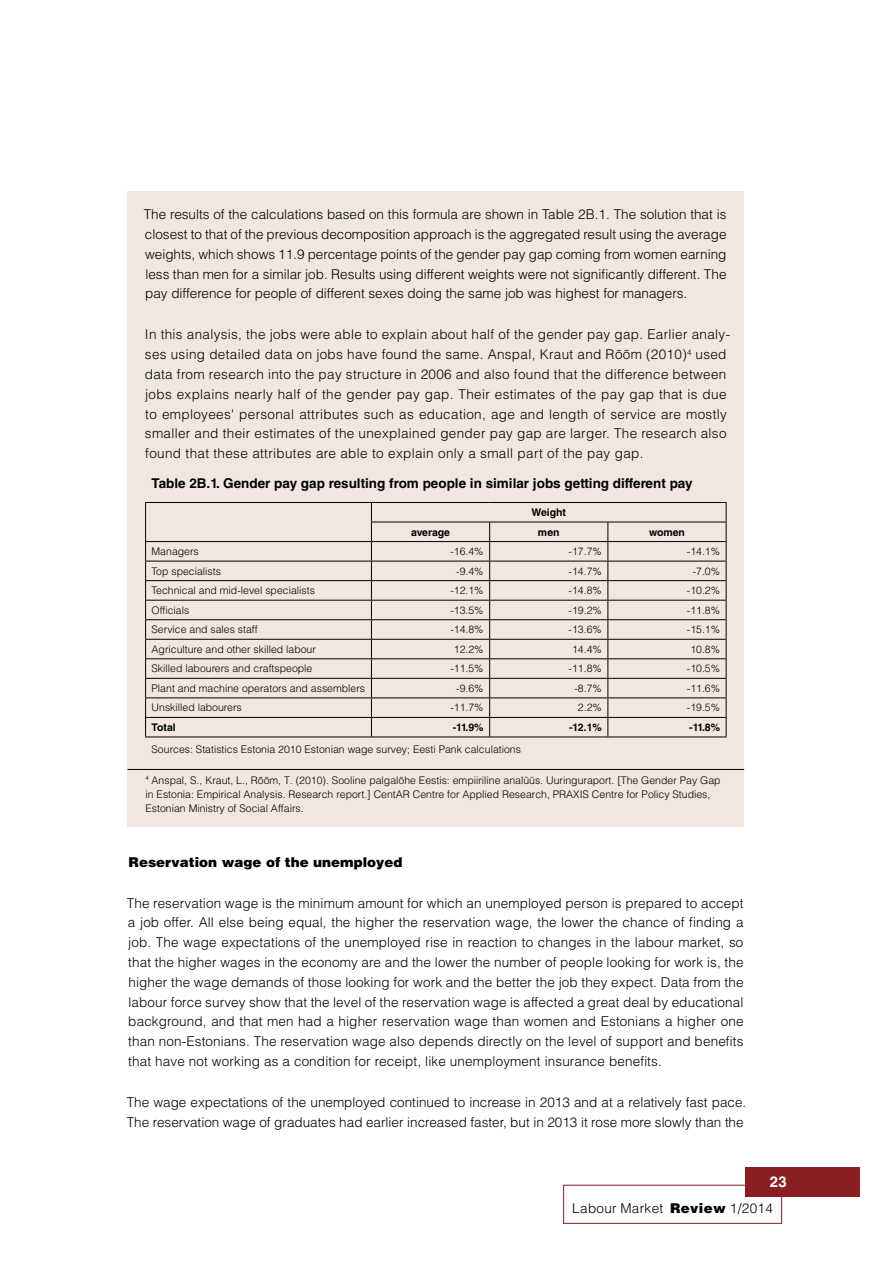
<style>
.page{position:relative;width:893px;height:1263px;background:#fff}
.page>*{position:absolute;margin:0;border:0;box-sizing:border-box;transform-origin:0 0}
.t1{font:700 15px "Helvetica LT Std";color:#fff}
.t2{font:300 13.5px/19.8px "Helvetica LT Std";letter-spacing:.025em;color:#000;text-align:justify}
.t3{font:300 13.5px/19.8px "Helvetica LT Std";color:#000}
.t4{font:700 13.5px "Helvetica LT Std";color:#000}
.t5{font:900 13.5px "Helvetica LT Std";color:#000}
.t6{font:300 10.5px/14.2px "Helvetica LT Std";color:#000}
.t7{font:700 10.5px "Helvetica LT Std";color:#000}
.s1{font-weight:900}
</style>
<div class="page">
<div style="left:745px;top:1167px;width:114px;height:30px;background:#8a1e20"></div>
<div style="left:128px;top:191px;width:616px;height:636px;background:#f2e6e0"></div>
<hr style="left:128px;top:769px;width:616px;height:1px;background:#000">
<hr style="left:145px;top:502px;width:226px;height:1px;background:#000">
<hr style="left:371px;top:502px;width:119px;height:1px;background:#000">
<hr style="left:490px;top:502px;width:118px;height:1px;background:#000">
<hr style="left:608px;top:502px;width:118px;height:1px;background:#000">
<hr style="left:371px;top:522px;width:119px;height:1px;background:#000">
<hr style="left:490px;top:522px;width:118px;height:1px;background:#000">
<hr style="left:608px;top:522px;width:118px;height:1px;background:#000">
<hr style="left:145px;top:541px;width:226px;height:1px;background:#000">
<hr style="left:371px;top:541px;width:119px;height:1px;background:#000">
<hr style="left:490px;top:541px;width:118px;height:1px;background:#000">
<hr style="left:608px;top:541px;width:118px;height:1px;background:#000">
<hr style="left:145px;top:561px;width:226px;height:1px;background:#000">
<hr style="left:371px;top:561px;width:119px;height:1px;background:#000">
<hr style="left:490px;top:561px;width:118px;height:1px;background:#000">
<hr style="left:608px;top:561px;width:118px;height:1px;background:#000">
<hr style="left:145px;top:580px;width:226px;height:1px;background:#000">
<hr style="left:371px;top:580px;width:119px;height:1px;background:#000">
<hr style="left:490px;top:580px;width:118px;height:1px;background:#000">
<hr style="left:608px;top:580px;width:118px;height:1px;background:#000">
<hr style="left:145px;top:600px;width:226px;height:1px;background:#000">
<hr style="left:371px;top:600px;width:119px;height:1px;background:#000">
<hr style="left:490px;top:600px;width:118px;height:1px;background:#000">
<hr style="left:608px;top:600px;width:118px;height:1px;background:#000">
<hr style="left:145px;top:619px;width:226px;height:1px;background:#000">
<hr style="left:371px;top:619px;width:119px;height:1px;background:#000">
<hr style="left:490px;top:619px;width:118px;height:1px;background:#000">
<hr style="left:608px;top:619px;width:118px;height:1px;background:#000">
<hr style="left:145px;top:639px;width:226px;height:1px;background:#000">
<hr style="left:371px;top:639px;width:119px;height:1px;background:#000">
<hr style="left:490px;top:639px;width:118px;height:1px;background:#000">
<hr style="left:608px;top:639px;width:118px;height:1px;background:#000">
<hr style="left:145px;top:658px;width:226px;height:1px;background:#000">
<hr style="left:371px;top:658px;width:119px;height:1px;background:#000">
<hr style="left:490px;top:658px;width:118px;height:1px;background:#000">
<hr style="left:608px;top:658px;width:118px;height:1px;background:#000">
<hr style="left:145px;top:678px;width:226px;height:1px;background:#000">
<hr style="left:371px;top:678px;width:119px;height:1px;background:#000">
<hr style="left:490px;top:678px;width:118px;height:1px;background:#000">
<hr style="left:608px;top:678px;width:118px;height:1px;background:#000">
<hr style="left:145px;top:697px;width:226px;height:1px;background:#000">
<hr style="left:371px;top:697px;width:119px;height:1px;background:#000">
<hr style="left:490px;top:697px;width:118px;height:1px;background:#000">
<hr style="left:608px;top:697px;width:118px;height:1px;background:#000">
<hr style="left:145px;top:717px;width:226px;height:1px;background:#000">
<svg style="left:145px;top:503px;width:1px;height:234px"></svg>
<hr style="left:371px;top:717px;width:119px;height:1px;background:#000">
<svg style="left:371px;top:503px;width:1px;height:234px"></svg>
<hr style="left:490px;top:717px;width:118px;height:1px;background:#000">
<svg style="left:489px;top:522px;width:1px;height:215px"></svg>
<hr style="left:608px;top:717px;width:118px;height:1px;background:#000">
<svg style="left:607px;top:522px;width:1px;height:215px"></svg>
<svg style="left:726px;top:503px;width:1px;height:234px"></svg>
<hr style="left:145px;top:737px;width:226px;height:1px;background:#000">
<hr style="left:371px;top:737px;width:119px;height:1px;background:#000">
<hr style="left:490px;top:737px;width:118px;height:1px;background:#000">
<hr style="left:608px;top:737px;width:118px;height:1px;background:#000">
<p class="t2" style="left:144px;top:204px;width:584px">The results of the calculations based on this formula are shown in Table 2B.1. The solution that is closest to that of the previous decomposition approach is the aggregated result using the average weights, which shows 11.9 percentage points of the gender pay gap coming from women earning less than men for a similar job. Results using different weights were not significantly different. The pay difference for people of different sexes doing the same job was highest for managers.</p>
<p class="t2" style="left:145px;top:325px;width:587px;text-align:left">In this analysis, the jobs were able to explain about half of the gender pay gap. Earlier analy&shy;ses using detailed data on jobs have found the same. Anspal, Kraut and Rõõm (2010)<sup>4</sup> used data from research into the pay structure in 2006 and also found that the difference between jobs explains nearly half of the gender pay gap. Their estimates of the pay gap that is due to employees' personal attributes such as education, age and length of service are mostly smaller and their estimates of the unexplained gender pay gap are larger. The research also found that these attributes are able to explain only a small part of the pay gap.</p>
<p class="t4" style="left:152px;top:475px;width:543px">Table 2B.1. Gender pay gap resulting from people in similar jobs getting different pay</p>
<p class="t7" style="left:531px;top:506px;width:36px">Weight</p>
<p class="t7" style="left:411px;top:525px;width:41px">average</p>
<p class="t7" style="left:538px;top:525px;width:23px">men</p>
<p class="t7" style="left:649px;top:525px;width:37px">women</p>
<p class="t6" style="left:152px;top:544px;width:49px">Managers</p>
<p class="t6" style="left:450px;top:544px;width:35px">-16.4%</p>
<p class="t6" style="left:569px;top:544px;width:35px">-17.7%</p>
<p class="t6" style="left:687px;top:544px;width:35px">-14.1%</p>
<p class="t6" style="left:152px;top:564px;width:71px">Top specialists</p>
<p class="t6" style="left:456px;top:564px;width:29px">-9.4%</p>
<p class="t6" style="left:569px;top:564px;width:35px">-14.7%</p>
<p class="t6" style="left:693px;top:564px;width:29px">-7.0%</p>
<p class="t6" style="left:152px;top:583px;width:165px">Technical and mid-level specialists</p>
<p class="t6" style="left:450px;top:583px;width:35px">-12.1%</p>
<p class="t6" style="left:569px;top:583px;width:35px">-14.8%</p>
<p class="t6" style="left:687px;top:583px;width:35px">-10.2%</p>
<p class="t6" style="left:152px;top:603px;width:39px">Officials</p>
<p class="t6" style="left:450px;top:603px;width:35px">-13.5%</p>
<p class="t6" style="left:569px;top:603px;width:35px">-19.2%</p>
<p class="t6" style="left:687px;top:603px;width:35px">-11.8%</p>
<p class="t6" style="left:152px;top:622px;width:108px">Service and sales staff</p>
<p class="t6" style="left:450px;top:622px;width:35px">-14.8%</p>
<p class="t6" style="left:569px;top:622px;width:35px">-13.6%</p>
<p class="t6" style="left:687px;top:622px;width:35px">-15.1%</p>
<p class="t6" style="left:152px;top:642px;width:166px">Agriculture and other skilled labour</p>
<p class="t6" style="left:454px;top:642px;width:31px">12.2%</p>
<p class="t6" style="left:572px;top:642px;width:31px">14.4%</p>
<p class="t6" style="left:690px;top:642px;width:31px">10.8%</p>
<p class="t6" style="left:152px;top:661px;width:162px">Skilled labourers and craftspeople</p>
<p class="t6" style="left:450px;top:661px;width:35px">-11.5%</p>
<p class="t6" style="left:569px;top:661px;width:35px">-11.8%</p>
<p class="t6" style="left:687px;top:661px;width:35px">-10.5%</p>
<p class="t6" style="left:152px;top:681px;width:215px">Plant and machine operators and assemblers</p>
<p class="t6" style="left:456px;top:681px;width:29px">-9.6%</p>
<p class="t6" style="left:574px;top:681px;width:29px">-8.7%</p>
<p class="t6" style="left:687px;top:681px;width:35px">-11.6%</p>
<p class="t6" style="left:152px;top:700px;width:92px">Unskilled labourers</p>
<p class="t6" style="left:450px;top:700px;width:35px">-11.7%</p>
<p class="t6" style="left:578px;top:700px;width:25px">2.2%</p>
<p class="t6" style="left:687px;top:700px;width:35px">-19.5%</p>
<p class="t7" style="left:152px;top:721px;width:26px">Total</p>
<p class="t7" style="left:453px;top:721px;width:32px">-11.9%</p>
<p class="t7" style="left:569px;top:721px;width:34px">-12.1%</p>
<p class="t7" style="left:689px;top:721px;width:32px">-11.8%</p>
<p class="t6" style="left:152px;top:742px;width:371px">Sources: Statistics Estonia 2010 Estonian wage survey; Eesti Pank calculations</p>
<p class="t6" style="left:145px;top:773px;width:577px"><sup>4</sup> Anspal, S., Kraut, L., Rõõm, T. (2010). Sooline palgalõhe Eestis: empiiriline analüüs. Uuringuraport. [The Gender Pay Gap in Estonia: Empirical Analysis. Research report.] CentAR Centre for Applied Research, PRAXIS Centre for Policy Studies,<br>Estonian Ministry of Social Affairs.</p>
<p class="t5" style="left:129px;top:853px;width:276px">Reservation wage of the unemployed</p>
<p class="t2" style="left:127px;top:893px;width:618px">The reservation wage is the minimum amount for which an unemployed person is prepared to accept a job offer. All else being equal, the higher the reservation wage, the lower the chance of finding a job. The wage expectations of the unemployed rise in reaction to changes in the labour market, so that the higher wages in the economy are and the lower the number of people looking for work is, the higher the wage demands of those looking for work and the better the job they expect. Data from the labour force survey show that the level of the reservation wage is affected a great deal by educational background, and that men had a higher reservation wage than women and Estonians a higher one than non-Estonians. The reservation wage also depends directly on the level of support and benefits that have not working as a condition for receipt, like unemployment insurance benefits.</p>
<p class="t3" style="left:127px;top:1092px;width:621px">The wage expectations of the unemployed continued to increase in 2013 and at a relatively fast pace.<br>The reservation wage of graduates had earlier increased faster, but in 2013 it rose more slowly than the</p>
<p class="t1" style="left:770px;top:1173px;width:19px">23</p>
<p class="t2" style="left:572px;top:1198px;width:202px">Labour Market <span class="s1">Review</span> 1/2014</p>
</div>
